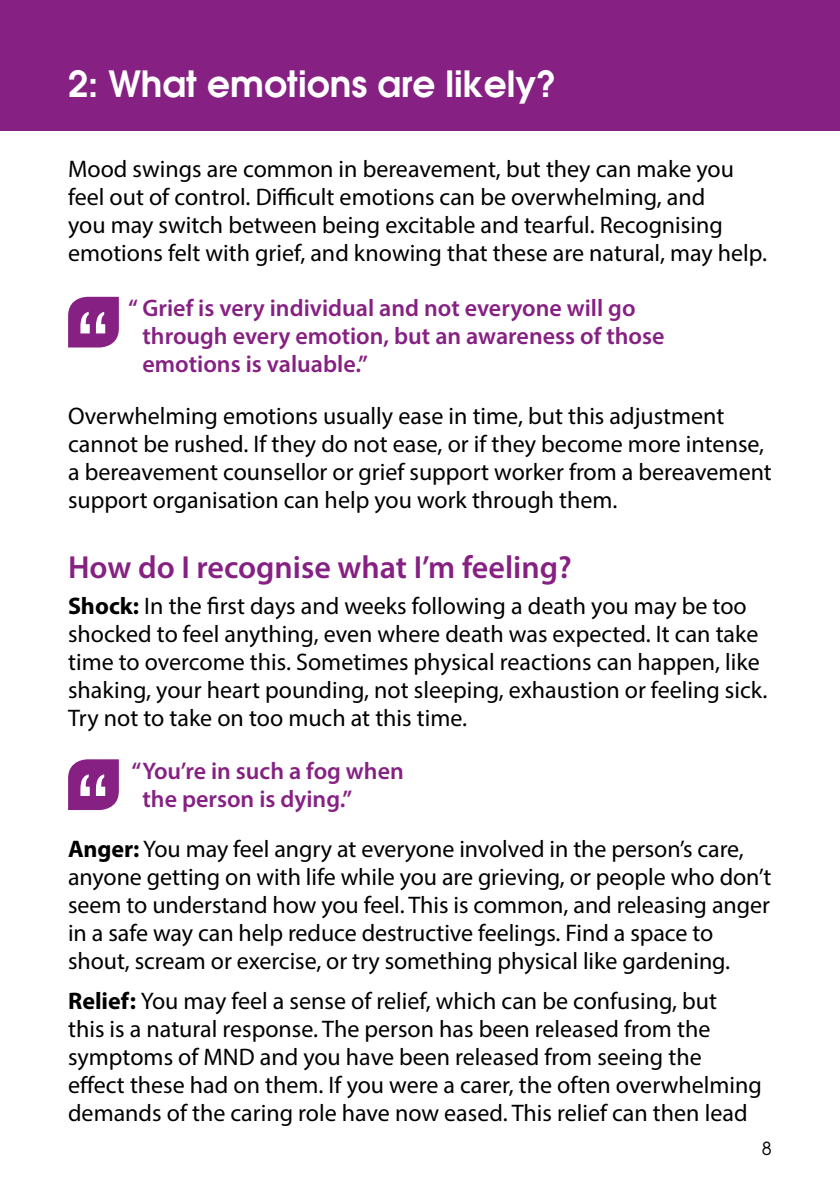
<style>
.page{position:relative;width:840px;height:1191px;background:#fff}
.page>*{position:absolute;margin:0;border:0;box-sizing:border-box;transform-origin:0 0}
.t1{font:600 36px "Avant Garde";color:#fff}
.t2{font:600 32px "Myriad Pro";color:#862183}
.t3{font:24px/28px "Myriad Pro";color:#000}
.t4{font:600 24px/28px "Myriad Pro";color:#862183}
.t5{font:18px "Avant Garde";color:#000}
.s1{font-weight:700}
</style>
<div class="page">
<div style="left:0;top:0;width:839px;height:130px;background:#862183"></div>
<svg style="left:68px;top:297px;width:51px;height:50px;background:#9a4697"></svg>
<svg style="left:68px;top:759px;width:51px;height:51px;background:#9b4798"></svg>
<h1 class="t1" style="left:68px;top:70px;width:489px">2: What emotions are likely?</h1>
<p class="t3" style="left:68px;top:157px;width:700px">Mood swings are common in bereavement, but they can make you feel out of control. Diicult emotions can be overwhelming, and<br>you may switch between being excitable and tearful. Recognising emotions felt with grief, and knowing that these are natural, may help.</p>
<p class="t4" style="left:142px;top:296px;width:523px;text-indent:-14px">“ Grief is very individual and not everyone will go through every emotion, but an awareness of those emotions is valuable.”</p>
<p class="t3" style="left:68px;top:403px;width:705px">Overwhelming emotions usually ease in time, but this adjustment cannot be rushed. If they do not ease, or if they become more intense, a bereavement counsellor or grief support worker from a bereavement support organisation can help you work through them.</p>
<h2 class="t2" style="left:68px;top:554px;width:505px">How do I recognise what I’m feeling?</h2>
<p class="t3" style="left:68px;top:594px;width:700px"><span class="s1">Shock:</span> In the irst days and weeks following a death you may be too shocked to feel anything, even where death was expected. It can take time to overcome this. Sometimes physical reactions can happen, like shaking, your heart pounding, not sleeping, exhaustion or feeling sick.<br>Try not to take on too much at this time.</p>
<p class="t4" style="left:142px;top:758px;width:263px;text-indent:-11px">“ You’re in such a fog when the person is dying.”</p>
<p class="t3" style="left:68px;top:837px;width:704px"><span class="s1">Anger:</span> You may feel angry at everyone involved in the person’s care, anyone getting on with life while you are grieving, or people who don’t seem to understand how you feel. This is common, and releasing anger in a safe way can help reduce destructive feelings. Find a space to shout, scream or exercise, or try something physical like gardening.</p>
<p class="t3" style="left:68px;top:988px;width:695px"><span class="s1">Relief:</span> You may feel a sense of relief, which can be confusing, but<br>this is a natural response. The person has been released from the symptoms of MND and you have been released from seeing the efect these had on them. If you were a carer, the often overwhelming demands of the caring role have now eased. This relief can then lead</p>
<p class="t5" style="left:761px;top:1137px;width:11px">8</p>
</div>
